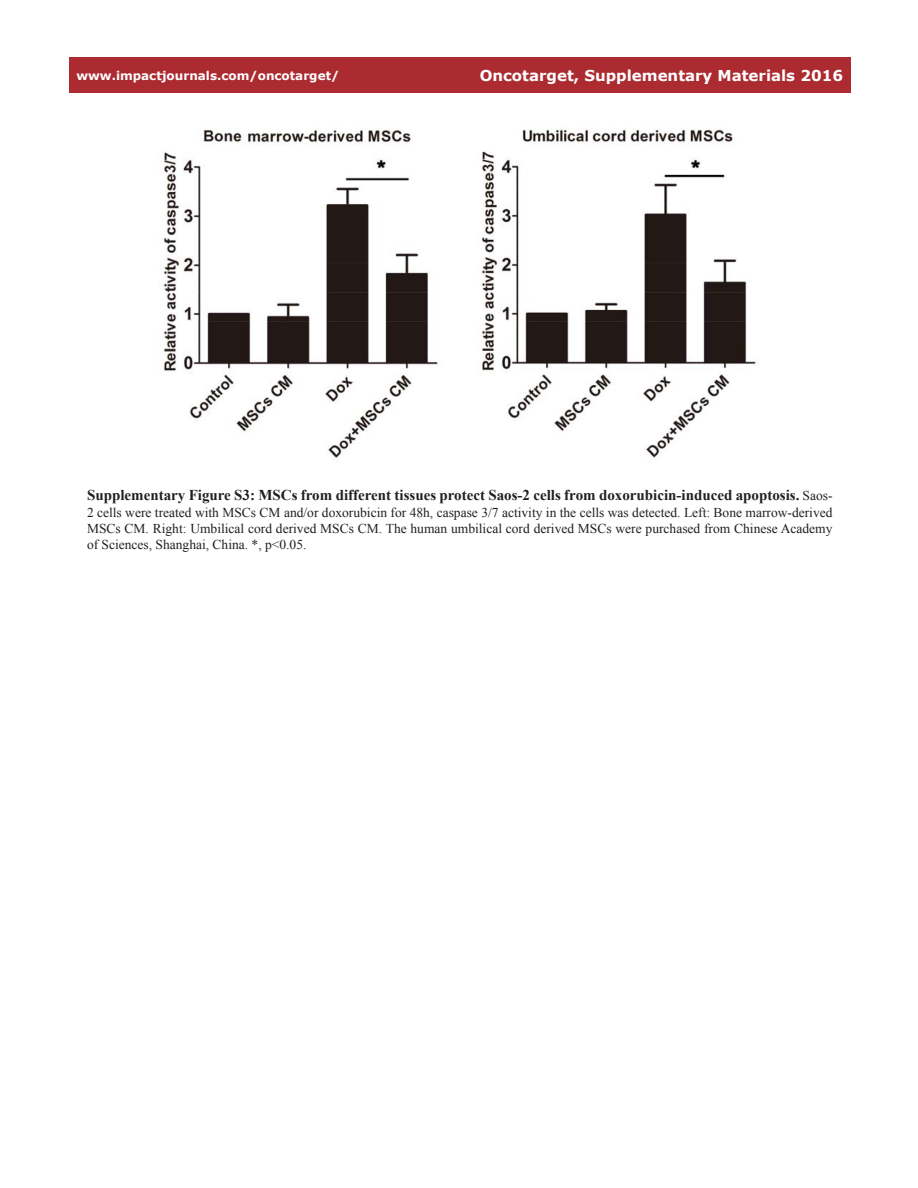
<style>
.page{position:relative;width:918px;height:1188px;background:#fff}
.page>*{position:absolute;margin:0;border:0;box-sizing:border-box;transform-origin:0 0}
.figuretext{font:700 15px "Times New Roman";color:#231f20}
.t1{font:700 15px "Verdana";color:#fff}
.figuretext-2{font:13.5px/16.2px "Times New Roman";color:#231f20;text-align:justify}
.t2{font:700 12px "Verdana";color:#fff}
.s1{font-weight:400;font-size:13.5px}
</style>
<div class="page">
<div style="left:69px;top:57px;width:781px;height:36px;background:#ac2b31"></div>
<img style="left:163px;top:129px;width:593px;height:329px">
<p class="t2" style="left:76px;top:67px;width:264px">www.impactjournals.com/oncotarget/</p>
<p class="t1" style="left:480px;top:65px;width:365px">Oncotarget, Supplementary Materials 2016</p>
<p class="figuretext" style="left:87px;top:485px;width:747px">Supplementary Figure S3: MSCs from different tissues protect Saos-2 cells from doxorubicin-induced apoptosis. <span class="s1">Saos-</span></p>
<p class="figuretext-2" style="left:87px;top:504px;width:747px">2 cells were treated with MSCs CM and/or doxorubicin for 48h, caspase 3/7 activity in the cells was detected. Left: Bone marrow-derived MSCs CM. Right: Umbilical cord derived MSCs CM. The human umbilical cord derived MSCs were purchased from Chinese Academy of Sciences, Shanghai, China. *, p&lt;0.05.</p>
</div>
